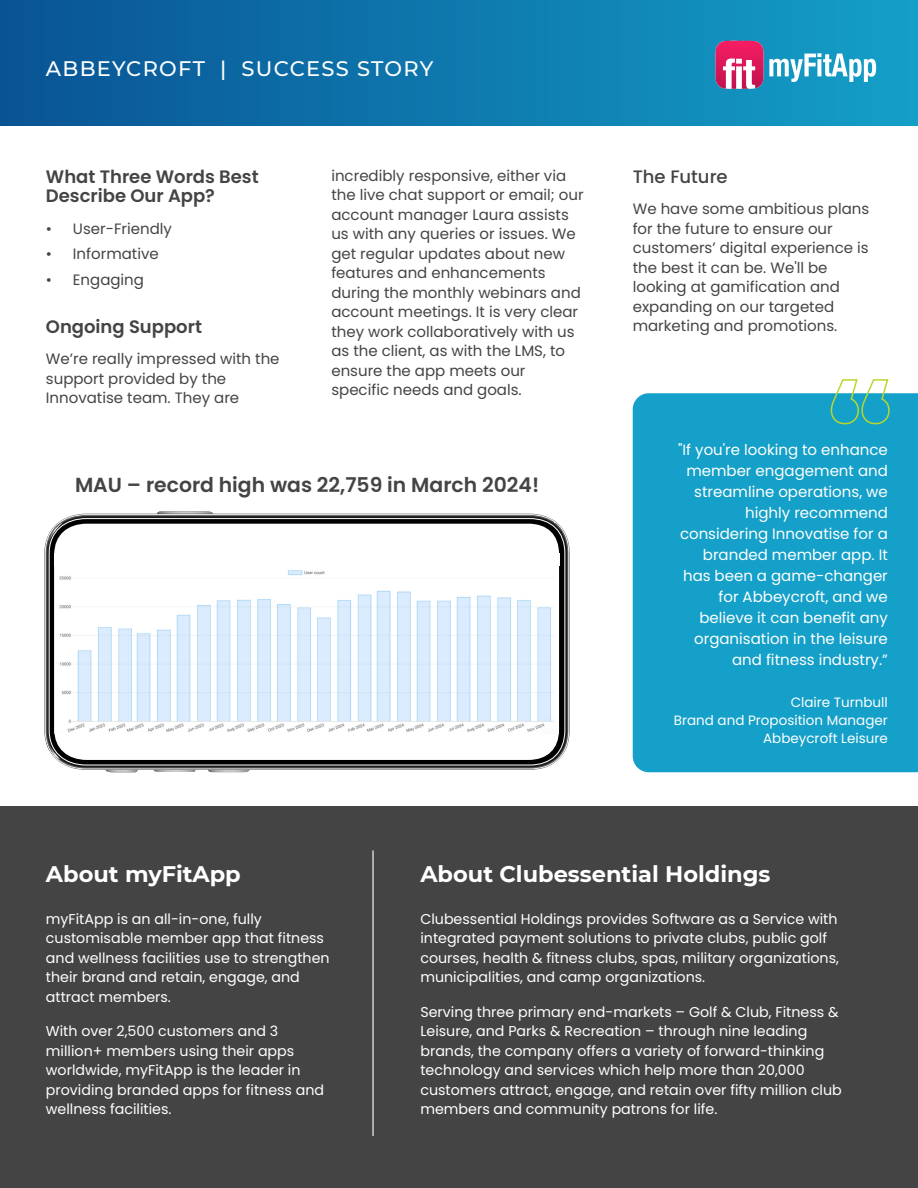
<style>
.page{position:relative;width:918px;height:1188px;background:#fff}
.page>*{position:absolute;margin:0;border:0;box-sizing:border-box;transform-origin:0 0}
.t1{font:700 22.5px "Montserrat";color:#fff}
.t2{font:500 21px "Montserrat";letter-spacing:.06em;color:#fff}
.t3{font:600 20.4px "Poppins";color:#444}
.t4{font:600 18px/19.5px "Poppins";color:#444}
.t5{font:500 18px "Poppins";color:#444}
.t6{font:15px/19.5px "Poppins";color:#444}
.t7{font:15px/21px "Poppins";color:#fff;text-align:right}
.t8{font:14.25px/19.5px "Poppins";color:#fff}
.t9{font:13.5px/18px "Poppins";color:#fff;text-align:right}
</style>
<div class="page">
<div style="left:633px;top:393px;width:285px;height:379px;background:#14a0c8"></div>
<svg style="left:830px;top:379px;width:60px;height:46px"></svg>
<div style="left:0;top:0;width:918px;height:126px;background:linear-gradient(to right,#095394,#149fc8)"></div>
<svg style="left:715px;top:41px;width:161px;height:48px"></svg>
<div style="left:0;top:807px;width:918px;height:381px;background:#444"></div>
<hr style="left:372px;top:851px;width:2px;height:285px;background:#fff">
<svg style="left:153px;top:770px;width:42px;height:2px"></svg>
<svg style="left:106px;top:770px;width:32px;height:2px"></svg>
<svg style="left:208px;top:770px;width:42px;height:2px"></svg>
<svg style="left:157px;top:511px;width:56px;height:3px"></svg>
<svg style="left:44px;top:514px;width:526px;height:256px"></svg>
<svg style="left:49px;top:519px;width:516px;height:246px;fill:#000"></svg>
<div style="left:54px;top:524px;width:505px;height:236px;background:#fff;border-radius:31px"></div>
<svg style="left:46px;top:522px;width:17px;height:237px"></svg>
<img style="left:54px;top:566px;width:505px;height:168px">
<div style="left:54px;top:553px;width:506px;height:13px;background:#fff"></div>
<h2 class="t2" style="left:46px;top:54px;width:389px">ABBEYCROFT | SUCCESS STORY</h2>
<p class="t4" style="left:46px;top:167px;width:214px">What Three Words Best<br>Describe Our App?</p>
<p class="t6" style="left:46px;top:219px;width:128px">• User-Friendly</p>
<p class="t6" style="left:46px;top:245px;width:114px">• Informative</p>
<p class="t6" style="left:46px;top:270px;width:100px">• Engaging</p>
<p class="t4" style="left:46px;top:317px;width:158px">Ongoing Support</p>
<p class="t6" style="left:46px;top:350px;width:235px">We’re really impressed with the support provided by the<br>Innovatise team. They are</p>
<p class="t6" style="left:331px;top:166px;width:254px">incredibly responsive, either via the live chat support or email; our account manager Laura assists us with any queries or issues. We get regular updates about new features and enhancements during the monthly webinars and account meetings. It is very clear they work collaboratively with us as the client, as with the LMS, to ensure the app meets our specific needs and goals.</p>
<h3 class="t3" style="left:75px;top:473px;width:466px">MAU – record high was 22,759 in March 2024!</h3>
<p class="t5" style="left:633px;top:166px;width:96px">The Future</p>
<p class="t6" style="left:633px;top:200px;width:238px">We have some ambitious plans for the future to ensure our customers’ digital experience is the best it can be. We'll be looking at gamification and expanding on our targeted marketing and promotions.</p>
<p class="t7" style="left:678px;top:439px;width:211px">"If you're looking to enhance member engagement and streamline operations, we highly recommend considering Innovatise for a branded member app. It has been a game-changer for Abbeycroft, and we believe it can benefit any organisation in the leisure and fitness industry.”</p>
<p class="t9" style="left:674px;top:693px;width:216px">Claire Turnbull<br>Brand and Proposition Manager<br>Abbeycroft Leisure</p>
<h1 class="t1" style="left:46px;top:858px;width:196px">About myFitApp</h1>
<p class="t8" style="left:46px;top:909px;width:285px">myFitApp is an all-in-one, fully customisable member app that fitness and wellness facilities use to strengthen their brand and retain, engage, and attract members.</p>
<p class="t8" style="left:46px;top:1021px;width:280px">With over 2,500 customers and 3 million+ members using their apps worldwide, myFitApp is the leader in providing branded apps for fitness and wellness facilities.</p>
<h1 class="t1" style="left:420px;top:858px;width:352px">About Clubessential Holdings</h1>
<p class="t8" style="left:420px;top:909px;width:420px">Clubessential Holdings provides Software as a Service with integrated payment solutions to private clubs, public golf courses, health &amp; fitness clubs, spas, military organizations, municipalities, and camp organizations.</p>
<p class="t8" style="left:420px;top:1002px;width:423px">Serving three primary end-markets – Golf &amp; Club, Fitness &amp; Leisure, and Parks &amp; Recreation – through nine leading brands, the company offers a variety of forward-thinking technology and services which help more than 20,000 customers attract, engage, and retain over fifty million club members and community patrons for life.</p>
</div>
